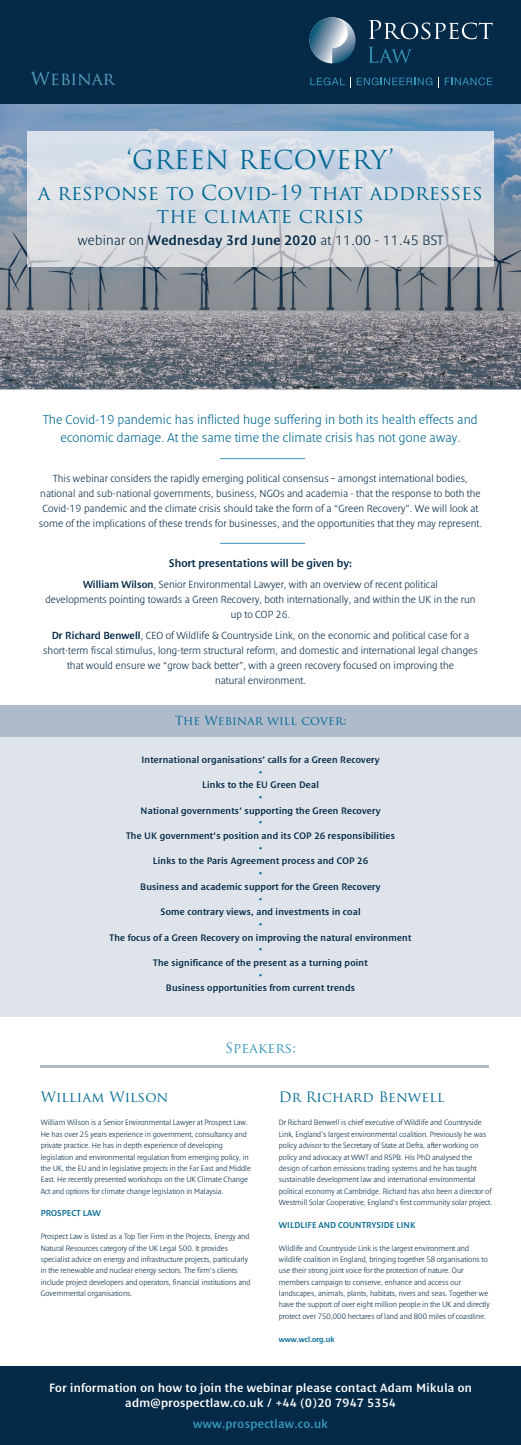
<style>
.page{position:relative;width:521px;height:1445px;background:#fff}
.page>*{position:absolute;margin:0;border:0;box-sizing:border-box;transform-origin:0 0}
.t1{font:25.38px "Trajan Pro";letter-spacing:.01em;color:#006893}
.t2{font:20.12px/22.8px "Trajan Pro";letter-spacing:.01em;color:#006893;text-align:center}
.t3{font:17.5px "Trajan Pro";letter-spacing:.01em;color:#58a4c4}
.t4{font:300 14px "Denda New";letter-spacing:.025em;color:#042a47}
.t5{font:14px "Trajan Pro";letter-spacing:.01em;color:#006893}
.t6{font:700 14px "Denda New";color:#006893}
.t7{font:14px "Trajan Pro";letter-spacing:.01em;color:#3596ba}
.t8{font:300 13.12px/17.5px "Denda New";letter-spacing:.01em;color:#006893;text-align:center}
.t9{font:600 12.25px/14.7px "Denda New";letter-spacing:.03em;color:#fff;text-align:center}
.t10{font:600 12.25px "Denda New";letter-spacing:.03em;color:#3596ba}
.t11{font:12.25px "Trajan Pro";letter-spacing:.01em;color:#006893}
.t12{font:600 11.38px "Denda New";letter-spacing:.01em;color:#042a47}
.t13{font:300 10.5px/14.9px "Denda New";letter-spacing:.01em;color:#042a47;text-align:center}
.t14{font:600 9.62px "Denda New";letter-spacing:.025em;color:#042a47}
.t15{font:600 8.75px "Denda New";letter-spacing:.01em;color:#006893}
.t16{font:300 7.88px/11.4px "Denda New";color:#042a47}
.t17{font:600 7.88px "Denda New";color:#006893}
.s1{font-weight:600}
</style>
<div class="page">
<img style="left:0;top:103px;width:521px;height:286px">
<div style="left:0;top:735px;width:521px;height:281px;background:#dfe3ea"></div>
<div style="left:0;top:705px;width:521px;height:31px;background:#afbbcb"></div>
<div style="left:0;top:0;width:521px;height:103px;background:#042a47"></div>
<hr style="left:220px;top:458px;width:85px;height:1px;background:#3596ba">
<hr style="left:220px;top:543px;width:85px;height:1px;background:#3596ba">
<div style="left:0;top:1366px;width:521px;height:78px;background:#042a47"></div>
<svg style="left:309px;top:17px;width:47px;height:47px"></svg>
<svg style="left:369px;top:20px;width:124px;height:19px"></svg>
<svg style="left:369px;top:47px;width:43px;height:16px"></svg>
<svg style="left:310px;top:77px;width:41px;height:10px"></svg>
<svg style="left:357px;top:77px;width:75px;height:8px"></svg>
<svg style="left:445px;top:77px;width:47px;height:8px"></svg>
<img style="left:28px;top:131px;width:465px;height:135px">
<hr style="left:41px;top:1065px;width:448px;height:3px;background:#afbbcb">
<h3 class="t3" style="left:31px;top:68px;width:85px">Webinar</h3>
<h1 class="t1" style="left:127px;top:144px;width:268px">‘GREEN RECOVERY’</h1>
<h2 class="t2" style="left:38px;top:181px;width:447px">a response to Covid-19 that addresses the climate crisis</h2>
<h3 class="t4" style="left:78px;top:233px;width:367px">webinar on <span class="s1">Wednesday 3rd June 2020</span> at 11.00 - 11.45 BST</h3>
<h3 class="t8" style="left:43px;top:411px;width:436px">The Covid-19 pandemic has inflicted huge suffering in both its health effects and economic damage. At the same time the climate crisis has not gone away.</h3>
<p class="t13" style="left:39px;top:471px;width:444px">This webinar considers the rapidly emerging political consensus – amongst international bodies, national and sub-national governments, business, NGOs and academia - that the response to both the Covid-19 pandemic and the climate crisis should take the form of a “Green Recovery”. We will look at some of the implications of these trends for businesses, and the opportunities that they may represent.</p>
<h3 class="t12" style="left:169px;top:557px;width:185px">Short presentations will be given by:</h3>
<h3 class="t13" style="left:45px;top:577px;width:432px"><span class="s1">William Wilson</span>, Senior Environmental Lawyer, with an overview of recent political<br>developments pointing towards a Green Recovery, both internationally, and within the UK in the run up to COP 26.</h3>
<p class="t13" style="left:43px;top:628px;width:436px"><span class="s1">Dr Richard Benwell</span>, CEO of Wildlife &amp; Countryside Link, on the economic and political case for a short-term fiscal stimulus, long-term structural reform, and domestic and international legal changes that would ensure we “grow back better”, with a green recovery focused on improving the<br>natural environment.</p>
<h3 class="t11" style="left:175px;top:713px;width:173px">The Webinar will cover:</h3>
<p class="t14" style="left:141px;top:754px;width:240px">International organisations’ calls for a Green Recovery</p>
<h3 class="t6" style="left:259px;top:763px;width:5px">·</h3>
<p class="t14" style="left:202px;top:780px;width:118px">Links to the EU Green Deal</p>
<h3 class="t6" style="left:259px;top:788px;width:5px">·</h3>
<p class="t14" style="left:141px;top:805px;width:241px">National governments’ supporting the Green Recovery</p>
<h3 class="t6" style="left:259px;top:814px;width:5px">·</h3>
<p class="t14" style="left:126px;top:830px;width:270px">The UK government’s position and its COP 26 responsibilities</p>
<h3 class="t6" style="left:259px;top:839px;width:5px">·</h3>
<p class="t14" style="left:153px;top:856px;width:217px">Links to the Paris Agreement process and COP 26</p>
<h3 class="t6" style="left:259px;top:865px;width:5px">·</h3>
<p class="t14" style="left:140px;top:881px;width:242px">Business and academic support for the Green Recovery</p>
<h3 class="t6" style="left:259px;top:890px;width:5px">·</h3>
<p class="t14" style="left:160px;top:906px;width:202px">Some contrary views, and investments in coal</p>
<h3 class="t6" style="left:259px;top:915px;width:5px">·</h3>
<p class="t14" style="left:110px;top:932px;width:303px">The focus of a Green Recovery on improving the natural environment</p>
<h3 class="t6" style="left:259px;top:941px;width:5px">·</h3>
<p class="t14" style="left:153px;top:957px;width:216px">The significance of the present as a turning point</p>
<h3 class="t6" style="left:259px;top:966px;width:5px">·</h3>
<p class="t14" style="left:166px;top:983px;width:191px">Business opportunities from current trends</p>
<h3 class="t5" style="left:41px;top:1088px;width:129px">William Wilson</h3>
<h3 class="t7" style="left:225px;top:1039px;width:72px">Speakers:</h3>
<h3 class="t5" style="left:279px;top:1088px;width:167px">Dr Richard Benwell</h3>
<p class="t16" style="left:41px;top:1117px;width:212px">William Wilson is a Senior Environmental Lawyer at Prospect Law.<br>He has over 25 years experience in government, consultancy and private practice. He has in depth experience of developing legislation and environmental regulation from emerging policy, in the UK, the EU and in legislative projects in the Far East and Middle East. He recently presented workshops on the UK Climate Change Act and options for climate change legislation in Malaysia.</p>
<p class="t15" style="left:41px;top:1208px;width:61px">PROSPECT LAW</p>
<p class="t16" style="left:41px;top:1230px;width:211px">Prospect Law is listed as a Top Tier Firm in the Projects, Energy and Natural Resources category of the UK Legal 500. It provides specialist advice on energy and infrastructure projects, particularly in the renewable and nuclear energy sectors. The firm’s clients include project developers and operators, financial institutions and Governmental organisations.</p>
<p class="t16" style="left:279px;top:1117px;width:215px">Dr Richard Benwell is chief executive of Wildlife and Countryside Link, England's largest environmental coalition. Previously he was policy advisor to the Secretary of State at Defra, after working on policy and advocacy at WWT and RSPB. His PhD analysed the design of carbon emissions trading systems and he has taught sustainable development law and international environmental political economy at Cambridge. Richard has also been a director of Westmill Solar Cooperative, England's first community solar project.</p>
<p class="t15" style="left:279px;top:1220px;width:138px">WILDLIFE AND COUNTRYSIDE LINK</p>
<p class="t16" style="left:279px;top:1242px;width:212px">Wildlife and Countryside Link is the largest environment and wildlife coalition in England, bringing together 58 organisations to use their strong joint voice for the protection of nature. Our members campaign to conserve, enhance and access our landscapes, animals, plants, habitats, rivers and seas. Together we have the support of over eight million people in the UK and directly protect over 750,000 hectares of land and 800 miles of coastline.</p>
<p class="t17" style="left:279px;top:1334px;width:57px">www.wcl.org.uk</p>
<h3 class="t9" style="left:49px;top:1380px;width:424px">For information on how to join the webinar please contact Adam Mikula on adm@prospectlaw.co.uk / +44 (0)20 7947 5354</h3>
<h3 class="t10" style="left:193px;top:1417px;width:136px">www.prospectlaw.co.uk</h3>
</div>
